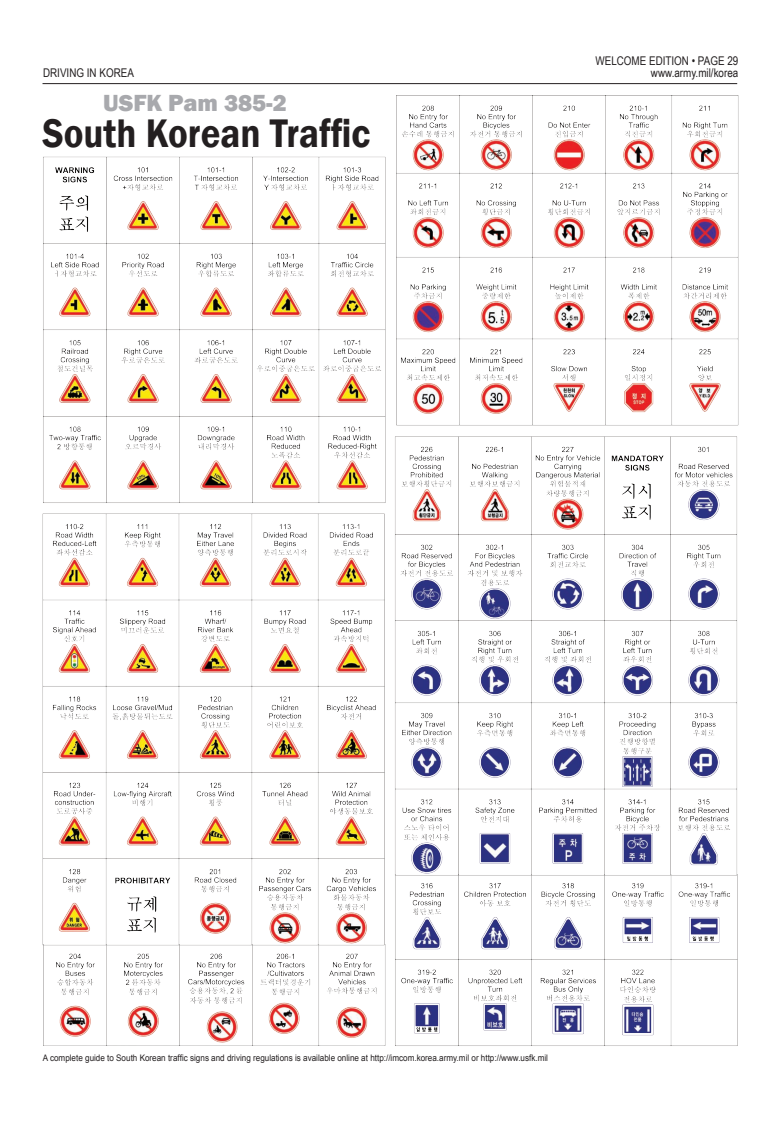
<style>
.page{position:relative;width:780px;height:1123px;background:#fff}
.page>*{position:absolute;margin:0;border:0;box-sizing:border-box;transform-origin:0 0}
.Body_Text{font:600 41px "Franklin Gothic";color:#231f20;scale:.9 1}
.Body_Text-2{font:800 24px "Franklin Gothic";color:#a8a9ad}
.t1{font:12px/12px "Arial Narrow";color:#231f20;text-align:right}
.Body_Text-3{font:9px "Arial";color:#231f20;scale:.9 1}
</style>
<div class="page">
<hr style="left:42px;top:83px;width:695px;height:1px;background:#231f20">
<img style="left:43px;top:156px;width:343px;height:347px">
<img style="left:43px;top:513px;width:342px;height:431px">
<img style="left:396px;top:95px;width:343px;height:331px">
<img style="left:395px;top:436px;width:342px;height:438px">
<img style="left:395px;top:874px;width:343px;height:172px">
<img style="left:42px;top:944px;width:344px;height:101px">
<p class="t1" style="left:43px;top:67px;width:92px">DRIVING IN KOREA</p>
<p class="Body_Text-2" style="left:103px;top:88px;width:185px">USFK Pam 385-2</p>
<p class="Body_Text" style="left:42px;top:108px;width:366px">South Korean Traffic</p>
<p class="t1" style="left:595px;top:54px;width:144px">WELCOME EDITION • PAGE 29 www.army.mil/korea</p>
<p class="Body_Text-3" style="left:43px;top:1051px;width:563px">A complete guide to South Korean traffic signs and driving regulations is available online at http://imcom.korea.army.mil or http://www.usfk.mil</p>
</div>
